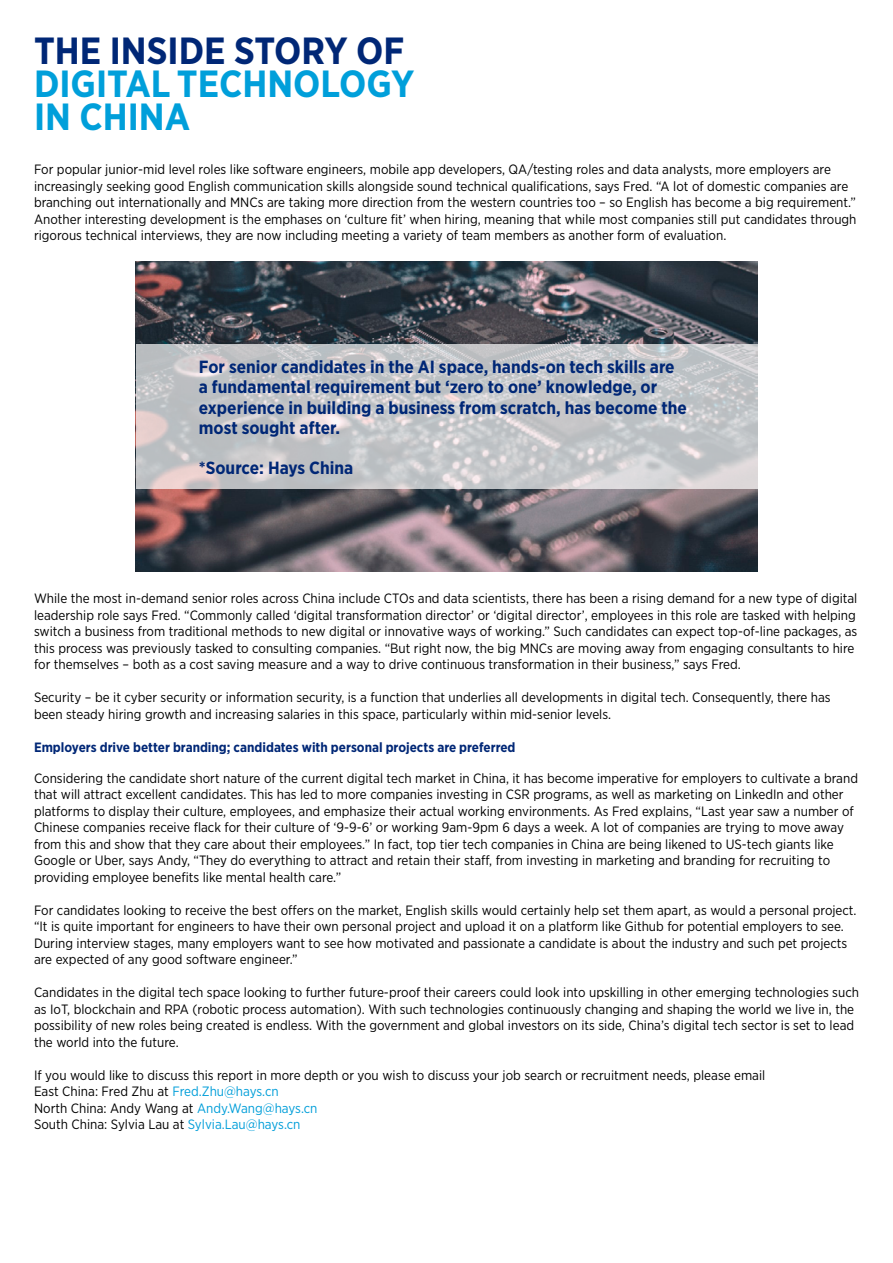
<style>
.page{position:relative;width:893px;height:1263px;background:#fff}
.page>*{position:absolute;margin:0;border:0;box-sizing:border-box;transform-origin:0 0}
.t1{font:700 37.8px/32.7px "Gotham Narrow";color:#009fda}
.t2{font:700 37.8px "Gotham Narrow";color:#002776}
.t3{font:700 17.7px/20.1px "Gotham Narrow";color:#002776}
.t4{font:13.5px/16.5px "Gotham Narrow";color:#000}
.t5{font:700 13.5px "Gotham Narrow";color:#002776}
.s1{color:#009ed9}
</style>
<div class="page">
<img style="left:136px;top:261px;width:621px;height:310px">
<svg style="left:136px;top:344px;width:621px;height:145px;fill:#c2c5c8"></svg>
<h1 class="t2" style="left:34px;top:27px;width:372px">THE INSIDE STORY OF</h1>
<h1 class="t1" style="left:34px;top:67px;width:382px">DIGITAL TECHNOLOGY<br>IN CHINA</h1>
<p class="t4" style="left:34px;top:161px;width:824px">For popular junior-mid level roles like software engineers, mobile app developers, QA/testing roles and data analysts, more employers are increasingly seeking good English communication skills alongside sound technical qualifications, says Fred. “A lot of domestic companies are branching out internationally and MNCs are taking more direction from the western countries too – so English has become a big requirement.” Another interesting development is the emphases on ‘culture fit’ when hiring, meaning that while most companies still put candidates through rigorous technical interviews, they are now including meeting a variety of team members as another form of evaluation.</p>
<h2 class="t3" style="left:199px;top:357px;width:490px">For senior candidates in the AI space, hands-on tech skills are a fundamental requirement but ‘zero to one’ knowledge, or experience in building a business from scratch, has become the most sought after.</h2>
<h2 class="t3" style="left:199px;top:458px;width:156px">*Source: Hays China</h2>
<p class="t4" style="left:34px;top:590px;width:825px">While the most in-demand senior roles across China include CTOs and data scientists, there has been a rising demand for a new type of digital leadership role says Fred. “Commonly called ‘digital transformation director’ or ‘digital director’, employees in this role are tasked with helping switch a business from traditional methods to new digital or innovative ways of working.” Such candidates can expect top-of-line packages, as this process was previously tasked to consulting companies. “But right now, the big MNCs are moving away from engaging consultants to hire for themselves – both as a cost saving measure and a way to drive continuous transformation in their business,” says Fred.</p>
<p class="t4" style="left:34px;top:689px;width:798px">Security – be it cyber security or information security, is a function that underlies all developments in digital tech. Consequently, there has been steady hiring growth and increasing salaries in this space, particularly within mid-senior levels.</p>
<p class="t5" style="left:34px;top:738px;width:483px">Employers drive better branding; candidates with personal projects are preferred</p>
<p class="t4" style="left:34px;top:769px;width:825px">Considering the candidate short nature of the current digital tech market in China, it has become imperative for employers to cultivate a brand that will attract excellent candidates. This has led to more companies investing in CSR programs, as well as marketing on LinkedIn and other platforms to display their culture, employees, and emphasize their actual working environments. As Fred explains, “Last year saw a number of Chinese companies receive flack for their culture of ‘9-9-6’ or working 9am-9pm 6 days a week. A lot of companies are trying to move away from this and show that they care about their employees.” In fact, top tier tech companies in China are being likened to US-tech giants like Google or Uber, says Andy, “They do everything to attract and retain their staff, from investing in marketing and branding for recruiting to providing employee benefits like mental health care.”</p>
<p class="t4" style="left:34px;top:901px;width:824px">For candidates looking to receive the best offers on the market, English skills would certainly help set them apart, as would a personal project. “It is quite important for engineers to have their own personal project and upload it on a platform like Github for potential employers to see.<br>During interview stages, many employers want to see how motivated and passionate a candidate is about the industry and such pet projects are expected of any good software engineer.”</p>
<p class="t4" style="left:34px;top:984px;width:826px">Candidates in the digital tech space looking to further future-proof their careers could look into upskilling in other emerging technologies such as IoT, blockchain and RPA (robotic process automation). With such technologies continuously changing and shaping the world we live in, the possibility of new roles being created is endless. With the government and global investors on its side, China’s digital tech sector is set to lead the world into the future.</p>
<p class="t4" style="left:34px;top:1066px;width:733px">If you would like to discuss this report in more depth or you wish to discuss your job search or recruitment needs, please email East China: Fred Zhu at <span class="s1">Fred.Zhu@hays.cn<br></span>North China: Andy Wang at <span class="s1">Andy.Wang@hays.cn<br></span>South China: Sylvia Lau at <span class="s1">Sylvia.Lau@hays.cn</span></p>
</div>
